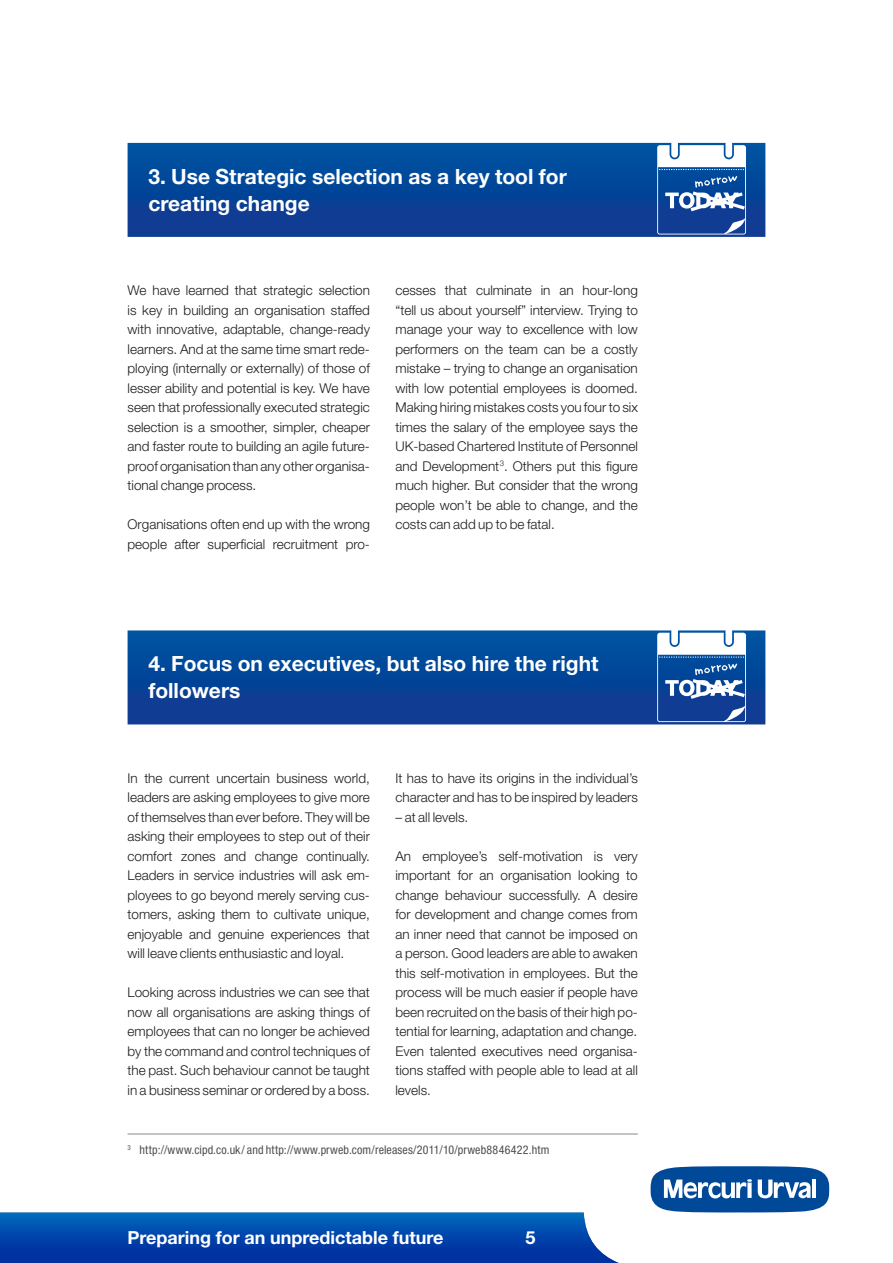
<style>
.page{position:relative;width:893px;height:1263px;background:#fff}
.page>*{position:absolute;margin:0;border:0;box-sizing:border-box;transform-origin:0 0}
.t1{font:700 21px/27px "Helvetica Neue LT Std";color:#fff}
.t2{font:700 18px "Helvetica Neue LT Std";color:#fff}
.t3{font:300 13.5px/19.5px "Helvetica Neue LT Std";color:#1b1c20;text-align:justify}
.t4{font:condensed 12px "Helvetica Neue LT Std";letter-spacing:.01em;color:#504e53}
</style>
<div class="page">
<svg style="left:651px;top:1166px;width:178px;height:46px"></svg>
<svg style="left:0;top:1212px;width:619px;height:51px;background:#0c50af"></svg>
<svg style="left:128px;top:143px;width:637px;height:94px;background:#124e9d"></svg>
<svg style="left:128px;top:630px;width:637px;height:94px;background:#134f9e"></svg>
<hr style="left:128px;top:1134px;width:510px;height:1px;background:#8b8a8e">
<h1 class="t1" style="left:148px;top:162px;width:420px">3. Use Strategic selection as a key tool for creating change</h1>
<p class="t3" style="left:128px;top:281px;width:244px">We have learned that strategic selection is key in building an organisation staffed with innovative, adaptable, change-ready learners. And at the same time smart rede&shy;ploying (internally or externally) of those of lesser ability and potential is key. We have seen that professionally executed strategic selection is a smoother, simpler, cheaper and faster route to building an agile future&shy;proof organisation than any other organisa&shy;tional change process.</p>
<p class="t3" style="left:128px;top:514px;width:244px">Organisations often end up with the wrong people after superficial recruitment pro-</p>
<p class="t3" style="left:395px;top:280px;width:244px">cesses that culminate in an hour-long “tell us about yourself” interview. Trying to manage your way to excellence with low performers on the team can be a costly mistake – trying to change an organisation with low potential employees is doomed.<br>Making hiring mistakes costs you four to six times the salary of the employee says the UK-based Chartered Institute of Personnel and Development<sup>3</sup>. Others put this figure much higher. But consider that the wrong people won’t be able to change, and the costs can add up to be fatal.</p>
<h1 class="t1" style="left:148px;top:650px;width:452px">4. Focus on executives, but also hire the right followers</h1>
<p class="t3" style="left:128px;top:768px;width:244px">In the current uncertain business world, leaders are asking employees to give more of themselves than ever before. They will be asking their employees to step out of their comfort zones and change continually.<br>Leaders in service industries will ask em&shy;ployees to go beyond merely serving cus&shy;tomers, asking them to cultivate unique, enjoyable and genuine experiences that will leave clients enthusiastic and loyal.</p>
<p class="t3" style="left:128px;top:982px;width:244px">Looking across industries we can see that now all organisations are asking things of employees that can no longer be achieved by the command and control techniques of the past. Such behaviour cannot be taught in a business seminar or ordered by a boss.</p>
<p class="t3" style="left:395px;top:768px;width:244px">It has to have its origins in the individual’s character and has to be inspired by leaders</p>
<p class="t3" style="left:395px;top:807px;width:74px">– at all levels.</p>
<p class="t3" style="left:395px;top:846px;width:244px">An employee’s self-motivation is very important for an organisation looking to change behaviour successfully. A desire for development and change comes from an inner need that cannot be imposed on a person. Good leaders are able to awaken this self-motivation in employees. But the process will be much easier if people have been recruited on the basis of their high po&shy;tential for learning, adaptation and change.<br>Even talented executives need organisa&shy;tions staffed with people able to lead at all levels.</p>
<p class="t4" style="left:128px;top:1142px;width:423px"><sup>3</sup> http://www.cipd.co.uk/ and http://www.prweb.com/releases/2011/10/prweb8846422.htm</p>
<h2 class="t2" style="left:128px;top:1226px;width:317px">Preparing for an unpredictable future</h2>
<h2 class="t2" style="left:525px;top:1226px;width:12px">5</h2>
</div>
